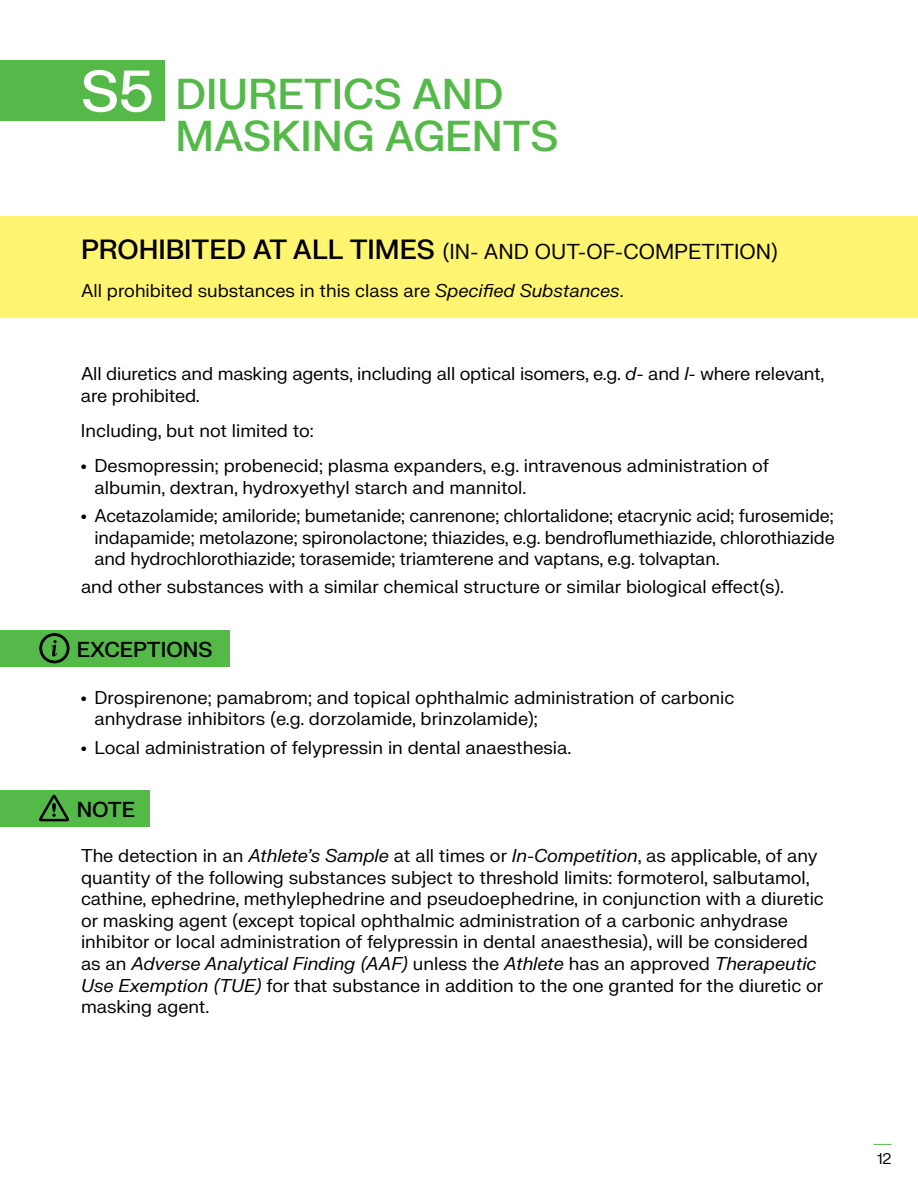
<style>
.page{position:relative;width:918px;height:1188px;background:#fff}
.page>*{position:absolute;margin:0;border:0;box-sizing:border-box;transform-origin:0 0}
.t1{font:100 57px "FK Grotesk Neue";color:#fff}
.t2{font:100 42px/42px "FK Grotesk Neue";color:#54b948}
.t3{font:100 21px "FK Grotesk Neue";color:#000}
.t4{font:100 18px/21.6px "FK Grotesk Neue";color:#000}
.t5{font:100 15px "FK Grotesk Neue";color:#000}
.s1{font-size:27px}
</style>
<div class="page">
<svg style="left:874px;top:1144px;width:18px;height:1px"></svg>
<div style="left:0;top:60px;width:164px;height:61px;background:#54b948"></div>
<div style="left:0;top:216px;width:918px;height:102px;background:#fff570"></div>
<div style="left:0;top:790px;width:150px;height:37px;background:#54b948"></div>
<svg style="left:39px;top:795px;width:30px;height:26px"></svg>
<div style="left:0;top:630px;width:230px;height:37px;background:#54b948"></div>
<svg style="left:39px;top:633px;width:31px;height:31px"></svg>
<h1 class="t1" style="left:81px;top:50px;width:74px">S5</h1>
<h2 class="t2" style="left:176px;top:71px;width:384px">DIURETICS AND<br>MASKING AGENTS</h2>
<p class="t3" style="left:81px;top:237px;width:699px"><span class="s1">PROHIBITED AT ALL TIMES</span> (IN- AND OUT-OF-COMPETITION)</p>
<p class="t4" style="left:81px;top:279px;width:544px">All prohibited substances in this class are Specified Substances.</p>
<p class="t4" style="left:81px;top:362px;width:745px">All diuretics and masking agents, including all optical isomers, e.g. d- and l- where relevant, are prohibited.</p>
<p class="t4" style="left:81px;top:419px;width:234px">Including, but not limited to:</p>
<p class="t4" style="left:95px;top:454px;width:676px;text-indent:-14px"><sup>•</sup> Desmopressin; probenecid; plasma expanders, e.g. intravenous administration of albumin, dextran, hydroxyethyl starch and mannitol.</p>
<p class="t4" style="left:94px;top:504px;width:742px;text-align:justify;text-indent:-13px"><sup>•</sup> Acetazolamide; amiloride; bumetanide; canrenone; chlortalidone; etacrynic acid; furosemide; indapamide; metolazone; spironolactone; thiazides, e.g. bendroflumethiazide, chlorothiazide and hydrochlorothiazide; torasemide; triamterene and vaptans, e.g. tolvaptan.</p>
<p class="t4" style="left:81px;top:575px;width:705px">and other substances with a similar chemical structure or similar biological effect(s).</p>
<p class="t3" style="left:77px;top:634px;width:137px">EXCEPTIONS</p>
<p class="t4" style="left:95px;top:686px;width:641px;text-indent:-14px"><sup>•</sup> Drospirenone; pamabrom; and topical ophthalmic administration of carbonic anhydrase inhibitors (e.g. dorzolamide, brinzolamide);</p>
<p class="t4" style="left:81px;top:736px;width:492px"><sup>•</sup> Local administration of felypressin in dental anaesthesia.</p>
<p class="t3" style="left:77px;top:794px;width:60px">NOTE</p>
<p class="t4" style="left:81px;top:844px;width:744px">The detection in an Athlete’s Sample at all times or In-Competition, as applicable, of any quantity of the following substances subject to threshold limits: formoterol, salbutamol, cathine, ephedrine, methylephedrine and pseudoephedrine, in conjunction with a diuretic or masking agent (except topical ophthalmic administration of a carbonic anhydrase inhibitor or local administration of felypressin in dental anaesthesia), will be considered as an Adverse Analytical Finding (AAF) unless the Athlete has an approved Therapeutic Use Exemption (TUE) for that substance in addition to the one granted for the diuretic or masking agent.</p>
<p class="t5" style="left:877px;top:1148px;width:16px">12</p>
</div>
